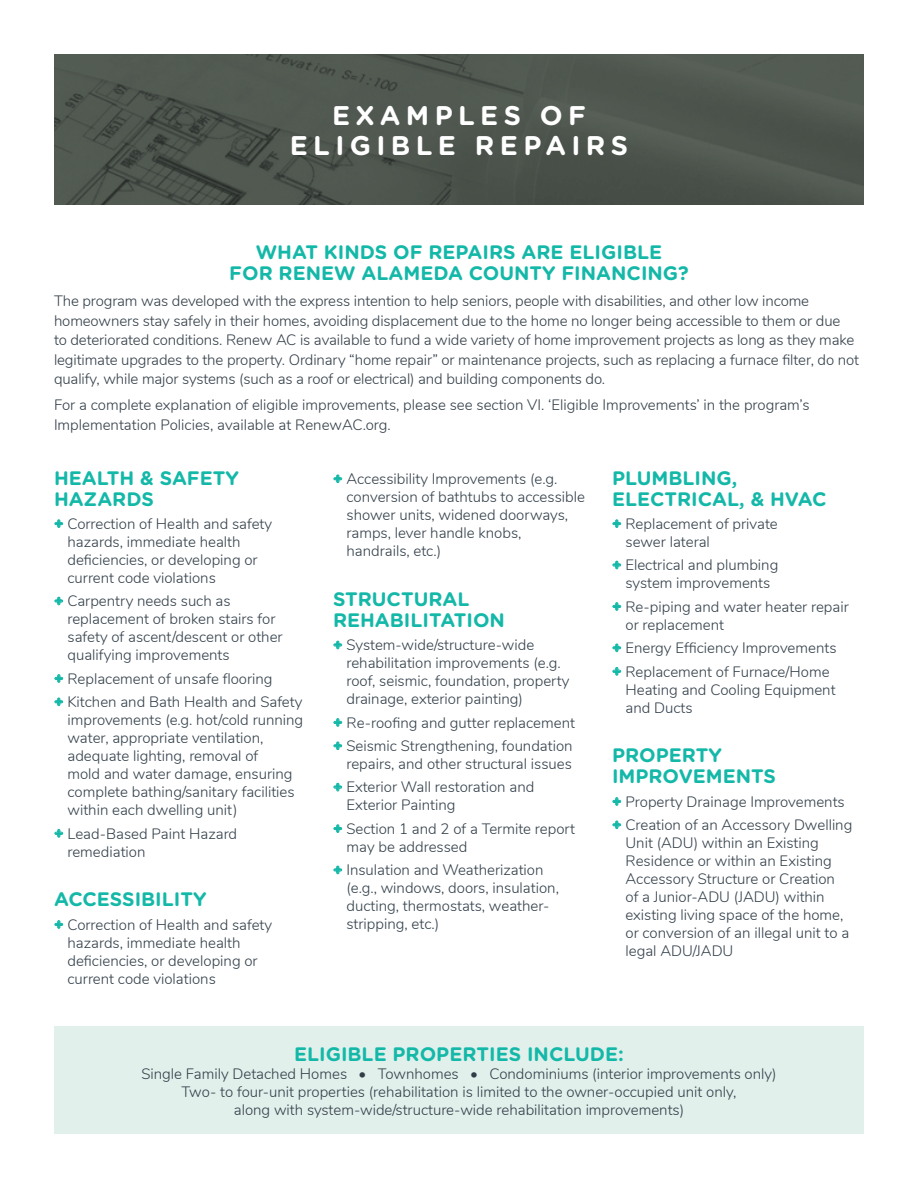
<style>
.page{position:relative;width:918px;height:1188px;background:#fff}
.page>*{position:absolute;margin:0;border:0;box-sizing:border-box;transform-origin:0 0}
.t1{font:700 27px/30px "Gotham Rounded";letter-spacing:.2em;color:#fff;text-align:center}
.t2{font:700 19.5px/21px "Gotham Rounded";color:#14b8a8}
.tighter_plus_bullets{font:300 15px/18px "Nunito";color:#313e48}
.t3{font:300 15px/19.5px "Nunito";letter-spacing:-.01em;color:#323d47}
.s1{font-family:"Gotham Rounded";font-weight:700;color:#14b8a8}
</style>
<div class="page">
<div style="left:54px;top:1026px;width:810px;height:108px;background:#e2f0ec"></div>
<div style="left:54px;top:54px;width:810px;height:150px;background:#4f5750"></div>
<svg style="left:54px;top:519px;width:9px;height:9px"></svg>
<svg style="left:54px;top:596px;width:9px;height:10px"></svg>
<svg style="left:54px;top:674px;width:9px;height:9px"></svg>
<svg style="left:54px;top:697px;width:9px;height:9px"></svg>
<svg style="left:54px;top:829px;width:9px;height:9px"></svg>
<svg style="left:54px;top:920px;width:9px;height:9px"></svg>
<svg style="left:333px;top:474px;width:9px;height:9px"></svg>
<svg style="left:333px;top:640px;width:9px;height:10px"></svg>
<svg style="left:333px;top:718px;width:9px;height:9px"></svg>
<svg style="left:333px;top:741px;width:9px;height:9px"></svg>
<svg style="left:333px;top:783px;width:9px;height:9px"></svg>
<svg style="left:333px;top:824px;width:9px;height:9px"></svg>
<svg style="left:333px;top:865px;width:9px;height:10px"></svg>
<svg style="left:612px;top:519px;width:9px;height:9px"></svg>
<svg style="left:612px;top:560px;width:9px;height:10px"></svg>
<svg style="left:612px;top:602px;width:9px;height:9px"></svg>
<svg style="left:612px;top:643px;width:9px;height:9px"></svg>
<svg style="left:612px;top:667px;width:9px;height:9px"></svg>
<svg style="left:612px;top:797px;width:9px;height:9px"></svg>
<svg style="left:612px;top:820px;width:9px;height:9px"></svg>
<p class="t1" style="left:290px;top:99px;width:340px">EXAMPLES OF<br>ELIGIBLE REPAIRS</p>
<p class="t2" style="left:229px;top:241px;width:461px;text-align:center">WHAT KINDS OF REPAIRS ARE ELIGIBLE<br>FOR RENEW ALAMEDA COUNTY FINANCING?</p>
<p class="t3" style="left:54px;top:290px;width:807px">The program was developed with the express intention to help seniors, people with disabilities, and other low income homeowners stay safely in their homes, avoiding displacement due to the home no longer being accessible to them or due<br>to deteriorated conditions. Renew AC is available to fund a wide variety of home improvement projects as long as they make legitimate upgrades to the property. Ordinary “home repair” or maintenance projects, such as replacing a furnace filter, do not qualify, while major systems (such as a roof or electrical) and building components do.</p>
<p class="t3" style="left:54px;top:395px;width:757px">For a complete explanation of eligible improvements, please see section VI. ‘Eligible Improvements’ in the program’s<br>Implementation Policies, available at RenewAC.org.</p>
<p class="t2" style="left:54px;top:466px;width:186px">HEALTH &amp; SAFETY<br>HAZARDS</p>
<p class="tighter_plus_bullets" style="left:68px;top:514px;width:206px;text-indent:-14px"><span class="s1">+</span> Correction of Health and safety hazards, immediate health deficiencies, or developing or current code violations</p>
<p class="tighter_plus_bullets" style="left:68px;top:591px;width:217px;text-indent:-14px"><span class="s1">+</span> Carpentry needs such as replacement of broken stairs for safety of ascent/descent or other qualifying improvements</p>
<p class="tighter_plus_bullets" style="left:54px;top:669px;width:220px"><span class="s1">+</span> Replacement of unsafe flooring</p>
<p class="tighter_plus_bullets" style="left:68px;top:692px;width:237px;text-indent:-14px"><span class="s1">+</span> Kitchen and Bath Health and Safety improvements (e.g. hot/cold running water, appropriate ventilation, adequate lighting, removal of<br>mold and water damage, ensuring complete bathing/sanitary facilities within each dwelling unit)</p>
<p class="tighter_plus_bullets" style="left:68px;top:823px;width:171px;text-indent:-14px"><span class="s1">+</span> Lead-Based Paint Hazard remediation</p>
<p class="t2" style="left:54px;top:888px;width:154px">ACCESSIBILITY</p>
<p class="tighter_plus_bullets" style="left:68px;top:915px;width:206px;text-indent:-14px"><span class="s1">+</span> Correction of Health and safety hazards, immediate health deficiencies, or developing or current code violations</p>
<p class="tighter_plus_bullets" style="left:346px;top:469px;width:240px;text-indent:-14px"><span class="s1">+</span> Accessibility Improvements (e.g. conversion of bathtubs to accessible shower units, widened doorways, ramps, lever handle knobs, handrails, etc.)</p>
<p class="t2" style="left:333px;top:588px;width:173px">STRUCTURAL<br>REHABILITATION</p>
<p class="tighter_plus_bullets" style="left:346px;top:635px;width:225px;text-indent:-14px"><span class="s1">+</span> System-wide/structure-wide rehabilitation improvements (e.g. roof, seismic, foundation, property drainage, exterior painting)</p>
<p class="tighter_plus_bullets" style="left:333px;top:713px;width:244px"><span class="s1">+</span> Re-roofing and gutter replacement</p>
<p class="tighter_plus_bullets" style="left:333px;top:736px;width:241px;text-align:right"><span class="s1">+</span> Seismic Strengthening, foundation repairs, and other structural issues</p>
<p class="tighter_plus_bullets" style="left:346px;top:777px;width:189px;text-indent:-14px"><span class="s1">+</span> Exterior Wall restoration and<br>Exterior Painting</p>
<p class="tighter_plus_bullets" style="left:346px;top:819px;width:230px;text-indent:-14px"><span class="s1">+</span> Section 1 and 2 of a Termite report may be addressed</p>
<p class="tighter_plus_bullets" style="left:346px;top:860px;width:214px;text-indent:-14px"><span class="s1">+</span> Insulation and Weatherization (e.g., windows, doors, insulation, ducting, thermostats, weather&shy;stripping, etc.)</p>
<p class="t2" style="left:612px;top:466px;width:216px">PLUMBLING,<br>ELECTRICAL, &amp; HVAC</p>
<p class="tighter_plus_bullets" style="left:626px;top:514px;width:154px;text-indent:-14px"><span class="s1">+</span> Replacement of private sewer lateral</p>
<p class="tighter_plus_bullets" style="left:612px;top:555px;width:168px;text-align:center"><span class="s1">+</span> Electrical and plumbing system improvements</p>
<p class="tighter_plus_bullets" style="left:626px;top:597px;width:225px;text-indent:-14px"><span class="s1">+</span> Re-piping and water heater repair or replacement</p>
<p class="tighter_plus_bullets" style="left:612px;top:638px;width:226px"><span class="s1">+</span> Energy Efficiency Improvements</p>
<p class="tighter_plus_bullets" style="left:626px;top:661px;width:212px;text-indent:-14px"><span class="s1">+</span> Replacement of Furnace/Home<br>Heating and Cooling Equipment and Ducts</p>
<p class="t2" style="left:612px;top:744px;width:166px">PROPERTY<br>IMPROVEMENTS</p>
<p class="tighter_plus_bullets" style="left:612px;top:792px;width:234px"><span class="s1">+</span> Property Drainage Improvements</p>
<p class="tighter_plus_bullets" style="left:626px;top:815px;width:228px;text-indent:-14px"><span class="s1">+</span> Creation of an Accessory Dwelling<br>Unit (ADU) within an Existing<br>Residence or within an Existing<br>Accessory Structure or Creation<br>of a Junior-ADU (JADU) within existing living space of the home, or conversion of an illegal unit to a legal ADU/JADU</p>
<p class="t2" style="left:294px;top:1043px;width:331px">ELIGIBLE PROPERTIES INCLUDE:</p>
<p class="t3" style="left:141px;top:1063px;width:637px">Single Family Detached Homes • Townhomes • Condominiums (interior improvements only)</p>
<p class="t3" style="left:181px;top:1082px;width:557px;line-height:18px;text-align:center">Two- to four-unit properties (rehabilitation is limited to the owner-occupied unit only, along with system-wide/structure-wide rehabilitation improvements)</p>
</div>
